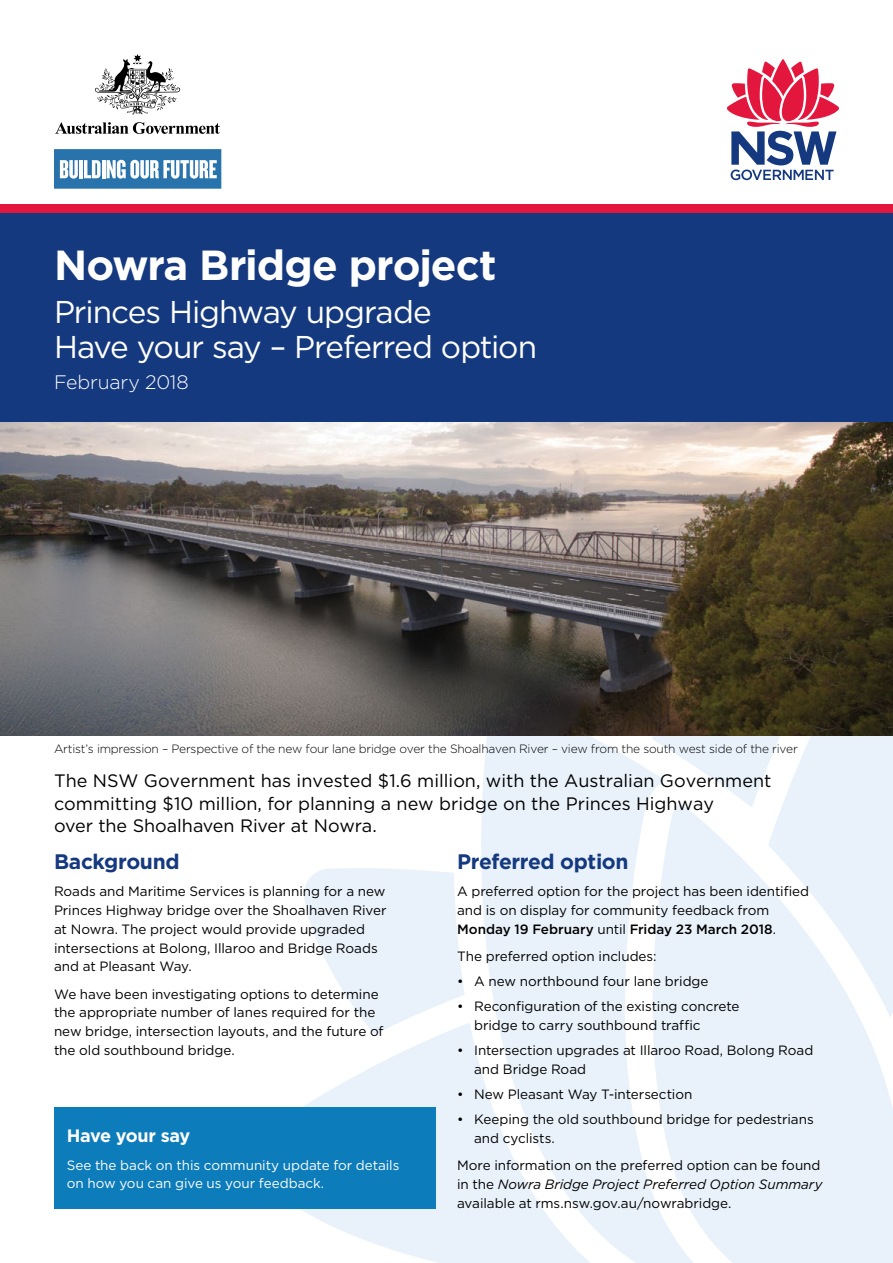
<style>
.page{position:relative;width:893px;height:1263px;background:#fff}
.page>*{position:absolute;margin:0;border:0;box-sizing:border-box;transform-origin:0 0}
._01_H1{font:700 42px "Gotham";letter-spacing:-.025em;color:#fff}
._01_H1_sub{font:31.5px/34.5px "Gotham";letter-spacing:-.035em;color:#fff}
._01_H2{font:700 21px "Gotham";letter-spacing:-.02em;color:#15397f}
._00_Date{font:300 19.5px "Gotham";letter-spacing:-.01em;color:#fff}
.t1{font:18px/22.5px "Gotham";color:#000}
._03_Figure_heading{font:700 18px "Gotham";letter-spacing:-.03em;color:#fff}
._02_Body{font:13.5px/18.8px "Gotham";letter-spacing:-.005em;color:#000}
._02_Body-2{font:13.5px/18.8px "Gotham";letter-spacing:-.005em;color:#fff}
._02_Bodyb4b{font:13.5px "Gotham";letter-spacing:-.005em;color:#000}
.t2{font:300 12px "Gotham";letter-spacing:-.02em;color:#000}
.s1{font-weight:500}
.s2{font-style:italic}
</style>
<div class="page">
<div style="left:0;top:212px;width:893px;height:211px;background:#15397f"></div>
<div style="left:0;top:204px;width:893px;height:8px;background:#e3173e"></div>
<svg style="left:248px;top:735px;width:645px;height:528px;fill:#e9f2fb"></svg>
<svg style="left:727px;top:59px;width:112px;height:121px"></svg>
<svg style="left:54px;top:149px;width:167px;height:40px"></svg>
<svg style="left:55px;top:122px;width:165px;height:12px"></svg>
<svg style="left:95px;top:54px;width:85px;height:61px"></svg>
<img style="left:0;top:423px;width:893px;height:312px">
<div style="left:54px;top:1107px;width:382px;height:102px;background:#0d7cba"></div>
<h1 class="_01_H1" style="left:54px;top:237px;width:444px">Nowra Bridge project</h1>
<h2 class="_01_H1_sub" style="left:54px;top:294px;width:485px">Princes Highway upgrade<br>Have your say – Preferred option</h2>
<p class="_00_Date" style="left:54px;top:369px;width:136px">February 2018</p>
<p class="t2" style="left:54px;top:741px;width:745px">Artist’s impression – Perspective of the new four lane bridge over the Shoalhaven River – view from the south west side of the river</p>
<h3 class="t1" style="left:54px;top:769px;width:719px">The NSW Government has invested $1.6 million, with the Australian Government committing $10 million, for planning a new bridge on the Princes Highway<br>over the Shoalhaven River at Nowra.</h3>
<h2 class="_01_H2" style="left:54px;top:848px;width:127px">Background</h2>
<p class="_02_Body" style="left:54px;top:882px;width:334px">Roads and Maritime Services is planning for a new Princes Highway bridge over the Shoalhaven River at Nowra. The project would provide upgraded intersections at Bolong, Illaroo and Bridge Roads and at Pleasant Way.</p>
<p class="_02_Body" style="left:54px;top:984px;width:331px">We have been investigating options to determine the appropriate number of lanes required for the new bridge, intersection layouts, and the future of the old southbound bridge.</p>
<p class="_03_Figure_heading" style="left:67px;top:1124px;width:125px">Have your say</p>
<p class="_02_Body-2" style="left:67px;top:1155px;width:334px">See the back on this community update for details on how you can give us your feedback.</p>
<h2 class="_01_H2" style="left:457px;top:848px;width:173px">Preferred option</h2>
<p class="_02_Body" style="left:457px;top:882px;width:353px">A preferred option for the project has been identified and is on display for community feedback from<br><span class="s1">Monday 19 February</span> until <span class="s1">Friday 23 March 2018</span>.</p>
<p class="_02_Bodyb4b" style="left:457px;top:948px;width:201px">The preferred option includes:</p>
<p class="_02_Body" style="left:457px;top:972px;width:253px">• A new northbound four lane bridge</p>
<p class="_02_Body" style="left:474px;top:997px;width:267px;text-indent:-17px">• Reconfiguration of the existing concrete bridge to carry southbound traffic</p>
<p class="_02_Body" style="left:474px;top:1041px;width:341px;text-indent:-17px">• Intersection upgrades at Illaroo Road, Bolong Road and Bridge Road</p>
<p class="_02_Body" style="left:457px;top:1085px;width:237px">• New Pleasant Way T-intersection</p>
<p class="_02_Body" style="left:474px;top:1110px;width:341px;text-indent:-17px">• Keeping the old southbound bridge for pedestrians and cyclists.</p>
<p class="_02_Body" style="left:457px;top:1156px;width:367px">More information on the preferred option can be found in the <span class="s2">Nowra Bridge Project Preferred Option Summary </span>available at rms.nsw.gov.au/nowrabridge.</p>
</div>
